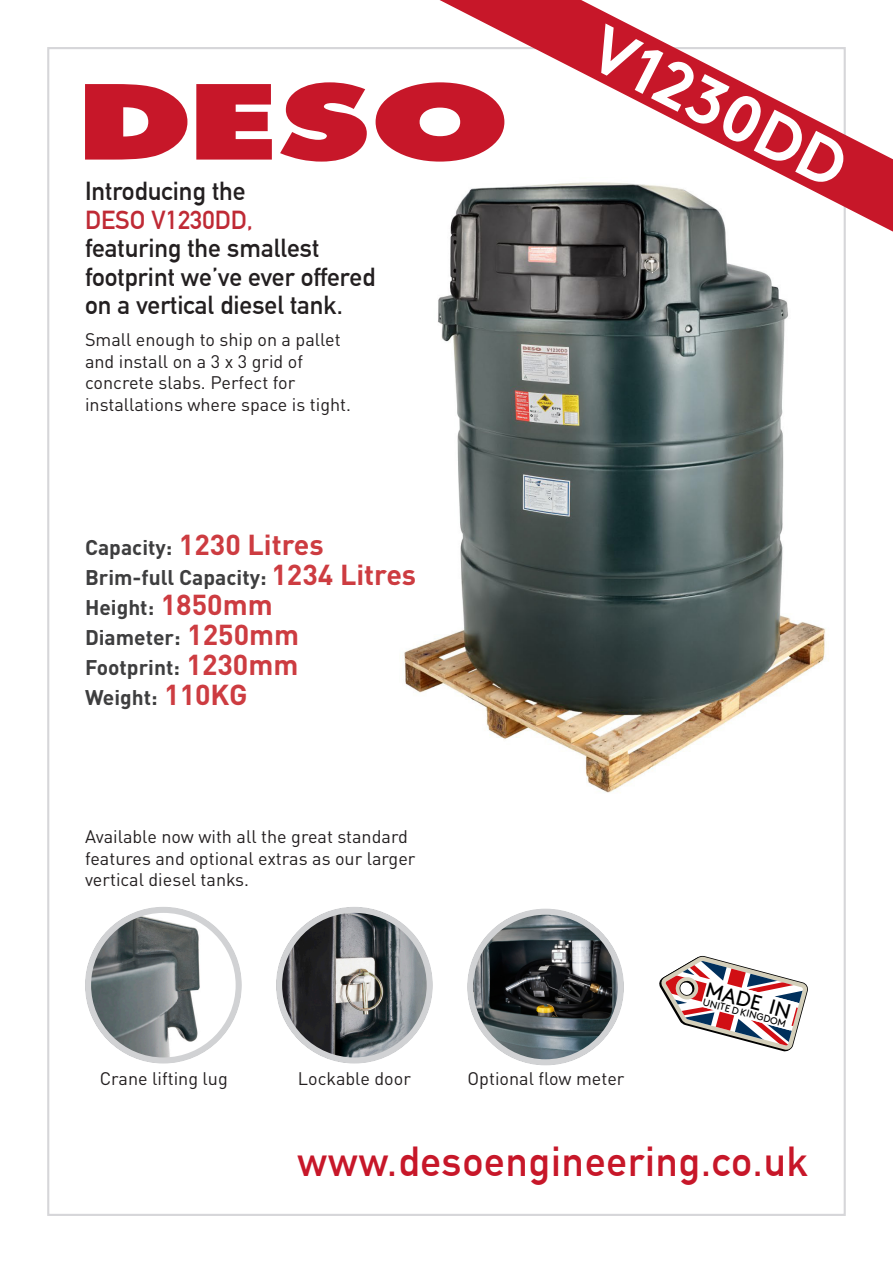
<style>
.page{position:relative;width:893px;height:1263px;background:#fff}
.page>*{position:absolute;margin:0;border:0;box-sizing:border-box;transform-origin:0 0}
.t1{font:700 65.55px "Kingspan Brown TT";color:#fff}
.t2{font:700 40.95px "DIN Alternate";letter-spacing:.025em;color:#c71729}
.Page_Title_RH{font:700 28.5px "DINOT";color:#cd3c41}
.t3{font:700 25.5px "DIN Alternate";color:#231f20}
.t4{font:700 25.5px "DIN Alternate";color:#bf2a35}
.Page_Title_RH-2{font:700 21px "DINOT";color:#3e3e3f}
.t5{font:20.85px "Kingspan Brown TT";color:#000}
.t6{font:18px "DINOT";color:#231f20}
.t7{font:9.75px "Kingspan Brown TT";color:#000}
.s1{font-size:21px;color:#3e3e3f}
.s2{font-size:28.5px;color:#cd3c41}
</style>
<div class="page">
<img style="left:404px;top:232px;width:422px;height:561px">
<svg style="left:440px;top:0;width:453px;height:232px"></svg>
<svg style="left:85px;top:82px;width:419px;height:80px"></svg>
<svg style="left:659px;top:956px;width:149px;height:96px"></svg>
<img style="left:86px;top:907px;width:155px;height:156px;border-radius:78px">
<div style="left:85px;top:907px;width:157px;height:156px;border:6px solid #d1d2d4;border-radius:50%"></div>
<img style="left:468px;top:909px;width:155px;height:156px;border-radius:78px">
<div style="left:467px;top:909px;width:157px;height:156px;border:6px solid #d1d2d4;border-radius:50%"></div>
<img style="left:277px;top:907px;width:155px;height:156px;border-radius:78px">
<div style="left:276px;top:907px;width:157px;height:156px;border:6px solid #d1d2d4;border-radius:50%"></div>
<p class="t3" style="left:85px;top:172px;width:162px">Introducing the</p>
<p class="t4" style="left:85px;top:201px;width:169px">DESO V1230DD,</p>
<p class="t3" style="left:85px;top:229px;width:236px">featuring the smallest</p>
<p class="t3" style="left:85px;top:258px;width:292px">footprint we’ve ever offered</p>
<p class="t3" style="left:85px;top:286px;width:259px">on a vertical diesel tank.</p>
<p class="t6" style="left:85px;top:328px;width:257px">Small enough to ship on a pallet</p>
<p class="t6" style="left:85px;top:350px;width:219px">and install on a 3 x 3 grid of</p>
<p class="t6" style="left:85px;top:371px;width:212px">concrete slabs. Perfect for</p>
<p class="t6" style="left:85px;top:393px;width:268px">installations where space is tight.</p>
<p class="Page_Title_RH" style="left:85px;top:526px;width:240px"><span class="s1">Capacity:</span> 1230 Litres</p>
<p class="Page_Title_RH-2" style="left:85px;top:564px;width:333px">Brim-full Capacity: <span class="s2">1234 Litres</span></p>
<p class="Page_Title_RH-2" style="left:85px;top:594px;width:189px">Height: <span class="s2">1850mm</span></p>
<p class="Page_Title_RH-2" style="left:85px;top:624px;width:216px">Diameter: <span class="s2">1250mm</span></p>
<p class="Page_Title_RH-2" style="left:85px;top:654px;width:215px">Footprint: <span class="s2">1230mm</span></p>
<p class="Page_Title_RH-2" style="left:85px;top:684px;width:164px">Weight: <span class="s2">110KG</span></p>
<p class="t6" style="left:85px;top:825px;width:324px">Available now with all the great standard</p>
<p class="t6" style="left:85px;top:847px;width:332px">features and optional extras as our larger</p>
<p class="t6" style="left:85px;top:868px;width:165px">vertical diesel tanks.</p>
<p class="t1" style="left:619px;top:-4px;width:280px;rotate:27deg">V1230DD</p>
<p class="t5" style="left:710px;top:974px;width:89px;rotate:15deg">MADE IN</p>
<p class="t7" style="left:705px;top:994px;width:87px;rotate:15deg">UNITE D KINGDOM</p>
<p class="t6" style="left:100px;top:1067px;width:130px">Crane lifting lug</p>
<p class="t6" style="left:298px;top:1067px;width:115px">Lockable door</p>
<p class="t6" style="left:467px;top:1067px;width:158px">Optional flow meter</p>
<p class="t2" style="left:298px;top:1131px;width:512px">www.desoengineering.co.uk</p>
</div>
